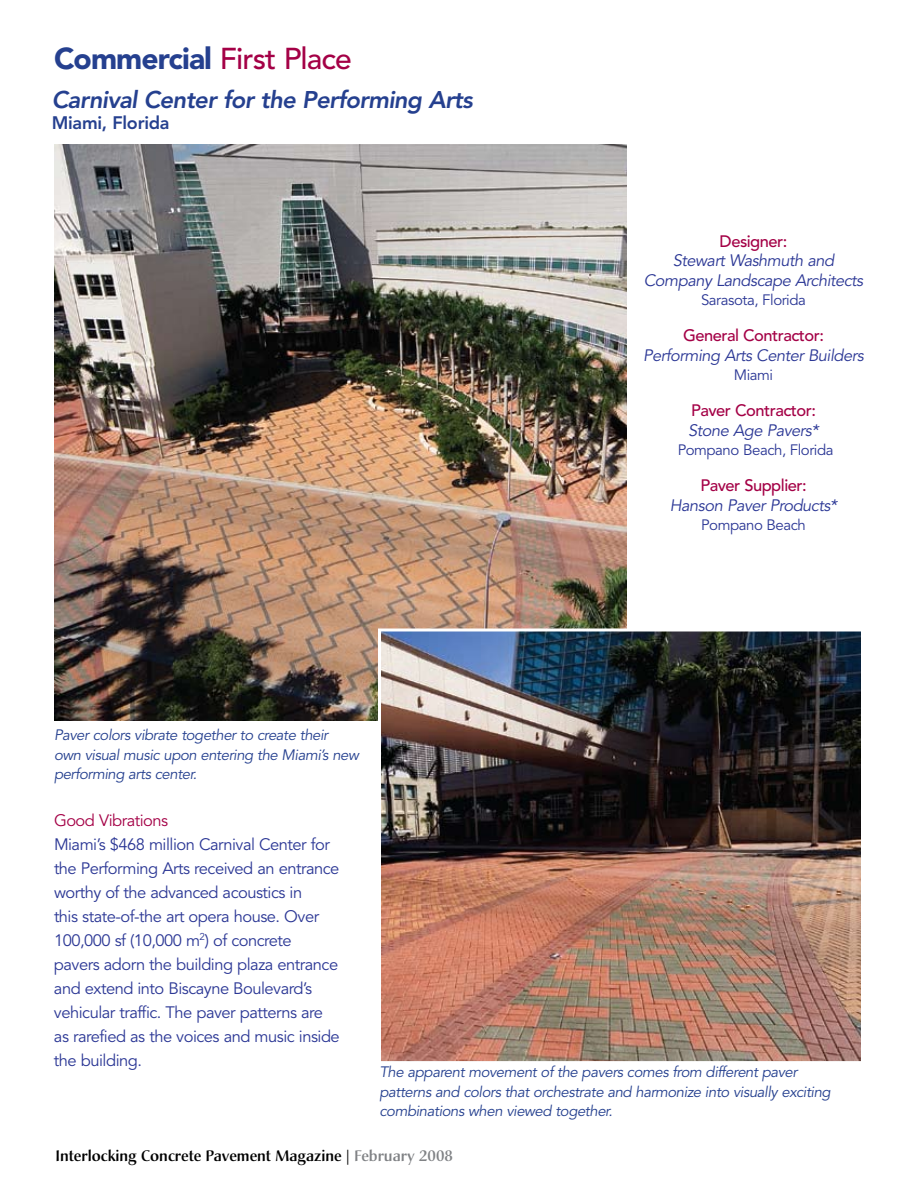
<style>
.page{position:relative;width:918px;height:1188px;background:#fff}
.page>*{position:absolute;margin:0;border:0;box-sizing:border-box;transform-origin:0 0}
.t1{font:900 30px "Avenir";letter-spacing:-.03em;color:#25408f}
.t2{font:italic 800 24px "Avenir";letter-spacing:-.03em;color:#25408f}
.t3{font:800 18px "Avenir";letter-spacing:-.015em;color:#25408f}
.t4{font:16.5px/24px "Avenir";letter-spacing:-.03em;color:#2b3795}
.t5{font:italic 16.5px/19.5px "Avenir";letter-spacing:-.03em;color:#2b3795;text-align:center}
.t6{font:500 16.5px "Avenir";letter-spacing:-.03em;color:#a40046}
.t7{font:16.5px "Avenir";letter-spacing:-.03em;color:#a40046}
.t8{font:italic 15px/19.5px "Avenir";letter-spacing:-.03em;color:#25408f}
.t9{font:15px "Avenir";letter-spacing:-.03em;color:#2b3795}
.t10{font:500 15px "Christiana";color:#000}
.s1{font-weight:500;color:#a40046}
.s2{color:#808285}
</style>
<div class="page">
<img style="left:54px;top:145px;width:573px;height:575px">
<img style="left:382px;top:632px;width:478px;height:428px">
<div style="left:378px;top:628px;width:486px;height:436px;border:3px solid #fff"></div>
<h1 class="t1" style="left:54px;top:40px;width:299px">Commercial <span class="s1">First Place</span></h1>
<h2 class="t2" style="left:52px;top:85px;width:423px">Carnival Center for the Performing Arts</h2>
<p class="t3" style="left:52px;top:112px;width:119px">Miami, Florida</p>
<p class="t8" style="left:54px;top:726px;width:306px">Paver colors vibrate together to create their own visual music upon entering the Miami’s new performing arts center.</p>
<p class="t6" style="left:720px;top:231px;width:69px">Designer:</p>
<p class="t5" style="left:644px;top:251px;width:221px">Stewart Washmuth and<br>Company Landscape Architects</p>
<p class="t9" style="left:701px;top:291px;width:106px">Sarasota, Florida</p>
<p class="t6" style="left:683px;top:326px;width:143px">General Contractor:</p>
<p class="t5" style="left:643px;top:346px;width:222px">Performing Arts Center Builders</p>
<p class="t9" style="left:734px;top:366px;width:41px">Miami</p>
<p class="t6" style="left:691px;top:401px;width:126px">Paver Contractor:</p>
<p class="t5" style="left:688px;top:421px;width:132px">Stone Age Pavers*</p>
<p class="t9" style="left:678px;top:441px;width:157px">Pompano Beach, Florida</p>
<p class="t6" style="left:700px;top:476px;width:108px">Paver Supplier:</p>
<p class="t5" style="left:670px;top:496px;width:169px">Hanson Paver Products*</p>
<p class="t9" style="left:701px;top:516px;width:106px">Pompano Beach</p>
<p class="t7" style="left:54px;top:810px;width:116px">Good Vibrations</p>
<p class="t4" style="left:54px;top:832px;width:287px">Miami’s $468 million Carnival Center for the Performing Arts received an entrance worthy of the advanced acoustics in<br>this state-of-the art opera house. Over 100,000 sf (10,000 m<sup>2</sup>) of concrete pavers adorn the building plaza entrance and extend into Biscayne Boulevard’s vehicular traffic. The paver patterns are as rarefied as the voices and music inside the building.</p>
<p class="t8" style="left:380px;top:1063px;width:453px">The apparent movement of the pavers comes from different paver patterns and colors that orchestrate and harmonize into visually exciting combinations when viewed together.</p>
<p class="t10" style="left:56px;top:1146px;width:399px">Interlocking Concrete Pavement Magazine | <span class="s2">February 2008</span></p>
</div>
